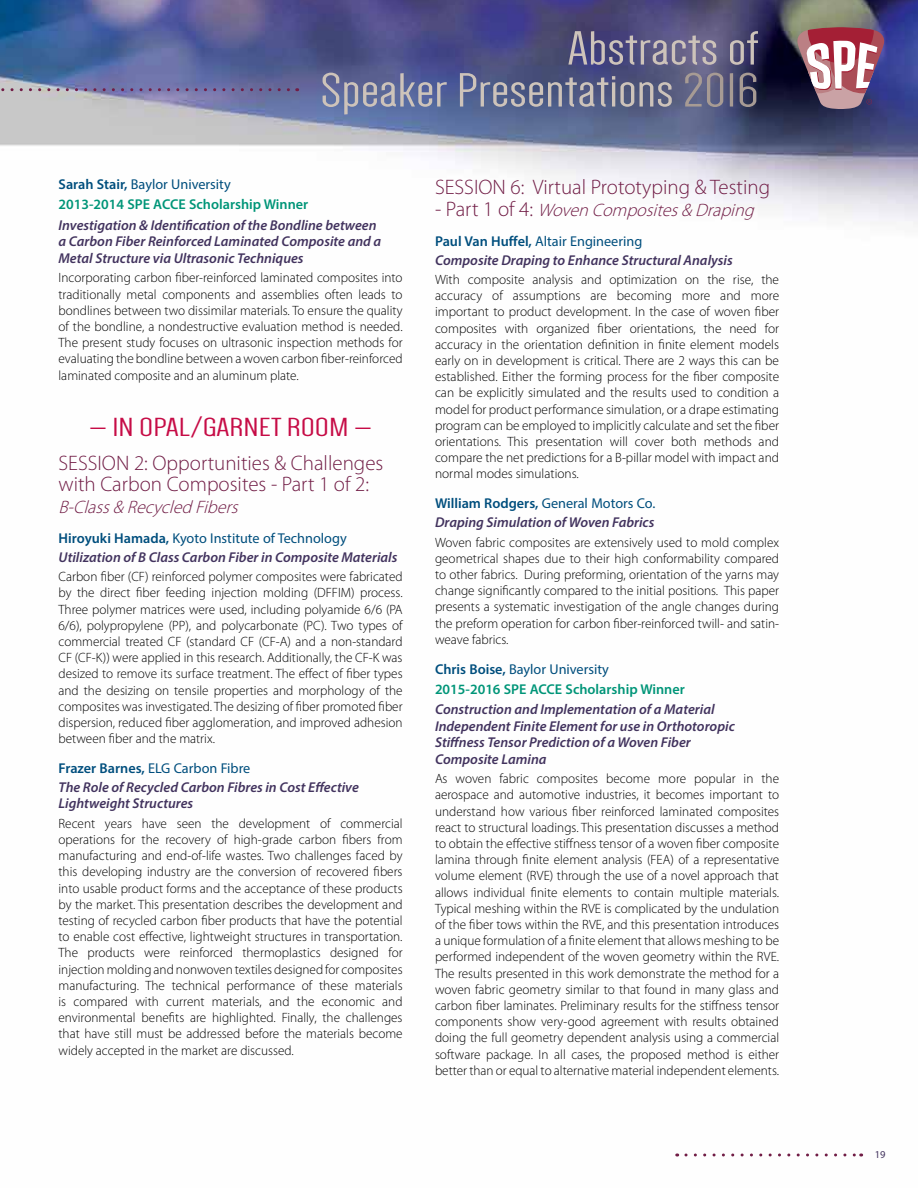
<style>
.page{position:relative;width:918px;height:1188px;background:#fff}
.page>*{position:absolute;margin:0;border:0;box-sizing:border-box;transform-origin:0 0}
.t1{font:49.5px/42px "Dense";color:#cdc3ba;text-align:right;scale:1.3 1}
.t2{font:27px "Dense";color:#c60c46;scale:1.5 1}
.t3{font:300 21px/21px "Myriad Pro";color:#711d46}
.t4{font:italic 300 18px "Myriad Pro";color:#711d46}
.t5{font:italic 600 14.25px/16.5px "Myriad Pro";color:#42335e}
.t6{font:600 14.25px/19.8px "Myriad Pro";color:#009578}
.t7{font:300 13.5px/16.2px "Myriad Pro";color:#000;text-align:justify}
.t8{font:10.5px "Myriad Pro";color:#42335e}
.s1{color:#a79b94}
.s2{color:#004e7d}
.s3{font-weight:400;color:#004e7d}
.s4{font-style:normal;color:#004e7d}
.s5{font-weight:400;font-style:normal;color:#004e7d}
.s6{font-style:normal;font-size:21px}
</style>
<div class="page">
<img style="left:0;top:0;width:918px;height:1157px">
<svg style="left:797px;top:27px;width:88px;height:82px"></svg>
<svg style="left:686px;top:1154px;width:176px;height:2px"></svg>
<svg style="left:0;top:88px;width:298px;height:3px"></svg>
<h1 class="t1" style="left:320px;top:28px;width:339px">Abstracts of<br>Speaker Presentations<span class="s1">2016</span></h1>
<p class="t6" style="left:59px;top:174px;width:251px"><span class="s2">Sarah Stair,</span> <span class="s3">Baylor University<br></span>2013-2014 SPE ACCE Scholarship Winner</p>
<p class="t5" style="left:59px;top:216px;width:324px">Investigation &amp; Identification of the Bondline between a Carbon Fiber Reinforced Laminated Composite and a<br>Metal Structure via Ultrasonic Techniques</p>
<p class="t7" style="left:59px;top:270px;width:346px">Incorporating carbon fiber-reinforced laminated composites into traditionally metal components and assemblies often leads to bondlines between two dissimilar materials. To ensure the quality of the bondline, a nondestructive evaluation method is needed.<br>The present study focuses on ultrasonic inspection methods for evaluating the bondline between a woven carbon fiber-reinforced laminated composite and an aluminum plate.</p>
<h2 class="t2" style="left:89px;top:414px;width:190px">— IN OPAL/GARNET ROOM —</h2>
<h3 class="t3" style="left:59px;top:453px;width:326px">SESSION 2: Opportunities &amp; Challenges with Carbon Composites - Part 1 of 2:</h3>
<h3 class="t4" style="left:59px;top:496px;width:186px">B-Class&amp;RecycledFibers</h3>
<p class="t5" style="left:59px;top:529px;width:340px;line-height:18.6px"><span class="s4">Hiroyuki Hamada,</span> <span class="s5">Kyoto Institute of Technology<br></span>Utilization of B Class Carbon Fiber in Composite Materials</p>
<p class="t7" style="left:59px;top:568px;width:346px">Carbon fiber (CF) reinforced polymer composites were fabricated by the direct fiber feeding injection molding (DFFIM) process.<br>Three polymer matrices were used, including polyamide 6/6 (PA 6/6), polypropylene (PP), and polycarbonate (PC). Two types of commercial treated CF (standard CF (CF-A) and a non-standard CF (CF-K)) were applied in this research. Additionally, the CF-K was desized to remove its surface treatment. The effect of fiber types and the desizing on tensile properties and morphology of the composites was investigated. The desizing of fiber promoted fiber dispersion, reduced fiber agglomeration, and improved adhesion between fiber and the matrix.</p>
<p class="t5" style="left:59px;top:759px;width:302px;line-height:18.6px"><span class="s4">Frazer Barnes,</span> <span class="s5">ELG Carbon Fibre<br></span>The Role of Recycled Carbon Fibres in Cost Effective</p>
<p class="t5" style="left:59px;top:795px;width:136px">Lightweight Structures</p>
<p class="t7" style="left:59px;top:815px;width:346px">Recent years have seen the development of commercial operations for the recovery of high-grade carbon fibers from manufacturing and end-of-life wastes. Two challenges faced by this developing industry are the conversion of recovered fibers into usable product forms and the acceptance of these products by the market. This presentation describes the development and testing of recycled carbon fiber products that have the potential to enable cost effective, lightweight structures in transportation.<br>The products were reinforced thermoplastics designed for injection molding and nonwoven textiles designed for composites manufacturing. The technical performance of these materials is compared with current materials, and the economic and environmental benefits are highlighted. Finally, the challenges that have still must be addressed before the materials become widely accepted in the market are discussed.</p>
<h3 class="t3" style="left:435px;top:177px;width:337px">SESSION 6: Virtual Prototyping &amp; Testing</h3>
<h3 class="t4" style="left:435px;top:199px;width:326px"><span class="s6">- P a r t 1 o f 4 :</span> WovenComposites&amp;Draping</h3>
<p class="t5" style="left:435px;top:232px;width:299px;line-height:18.6px"><span class="s4">Paul Van Huffel,</span> <span class="s5">Altair Engineering<br></span>Composite Draping to Enhance Structural Analysis</p>
<p class="t7" style="left:435px;top:271px;width:346px">With composite analysis and optimization on the rise, the accuracy of assumptions are becoming more and more important to product development. In the case of woven fiber composites with organized fiber orientations, the need for accuracy in the orientation definition in finite element models early on in development is critical. There are 2 ways this can be established. Either the forming process for the fiber composite can be explicitly simulated and the results used to condition a model for product performance simulation, or a drape estimating program can be employed to implicitly calculate and set the fiber orientations. This presentation will cover both methods and compare the net predictions for a B-pillar model with impact and normal modes simulations.</p>
<p class="t5" style="left:435px;top:494px;width:222px;line-height:18.6px"><span class="s4">William Rodgers,</span> <span class="s5">General Motors Co.<br></span>Draping Simulation of Woven Fabrics</p>
<p class="t7" style="left:435px;top:534px;width:346px">Woven fabric composites are extensively used to mold complex geometrical shapes due to their high conformability compared to other fabrics. During preforming, orientation of the yarns may change significantly compared to the initial positions. This paper presents a systematic investigation of the angle changes during the preform operation for carbon fiber-reinforced twill- and satin&shy;weave fabrics.</p>
<p class="t6" style="left:435px;top:659px;width:251px"><span class="s2">Chris Boise,</span> <span class="s3">Baylor University<br></span>2015-2016 SPE ACCE Scholarship Winner</p>
<p class="t5" style="left:435px;top:701px;width:301px">Construction and Implementation of a Material Independent Finite Element for use in Orthotoropic Stiffness Tensor Prediction of a Woven Fiber Composite Lamina</p>
<p class="t7" style="left:435px;top:771px;width:346px">As woven fabric composites become more popular in the aerospace and automotive industries, it becomes important to understand how various fiber reinforced laminated composites react to structural loadings. This presentation discusses a method to obtain the effective stiffness tensor of a woven fiber composite lamina through finite element analysis (FEA) of a representative volume element (RVE) through the use of a novel approach that allows individual finite elements to contain multiple materials.<br>Typical meshing within the RVE is complicated by the undulation of the fiber tows within the RVE, and this presentation introduces a unique formulation of a finite element that allows meshing to be performed independent of the woven geometry within the RVE.<br>The results presented in this work demonstrate the method for a woven fabric geometry similar to that found in many glass and carbon fiber laminates. Preliminary results for the stiffness tensor components show very-good agreement with results obtained doing the full geometry dependent analysis using a commercial software package. In all cases, the proposed method is either better than or equal to alternative material independent elements.</p>
<p class="t8" style="left:875px;top:1148px;width:12px">19</p>
</div>
